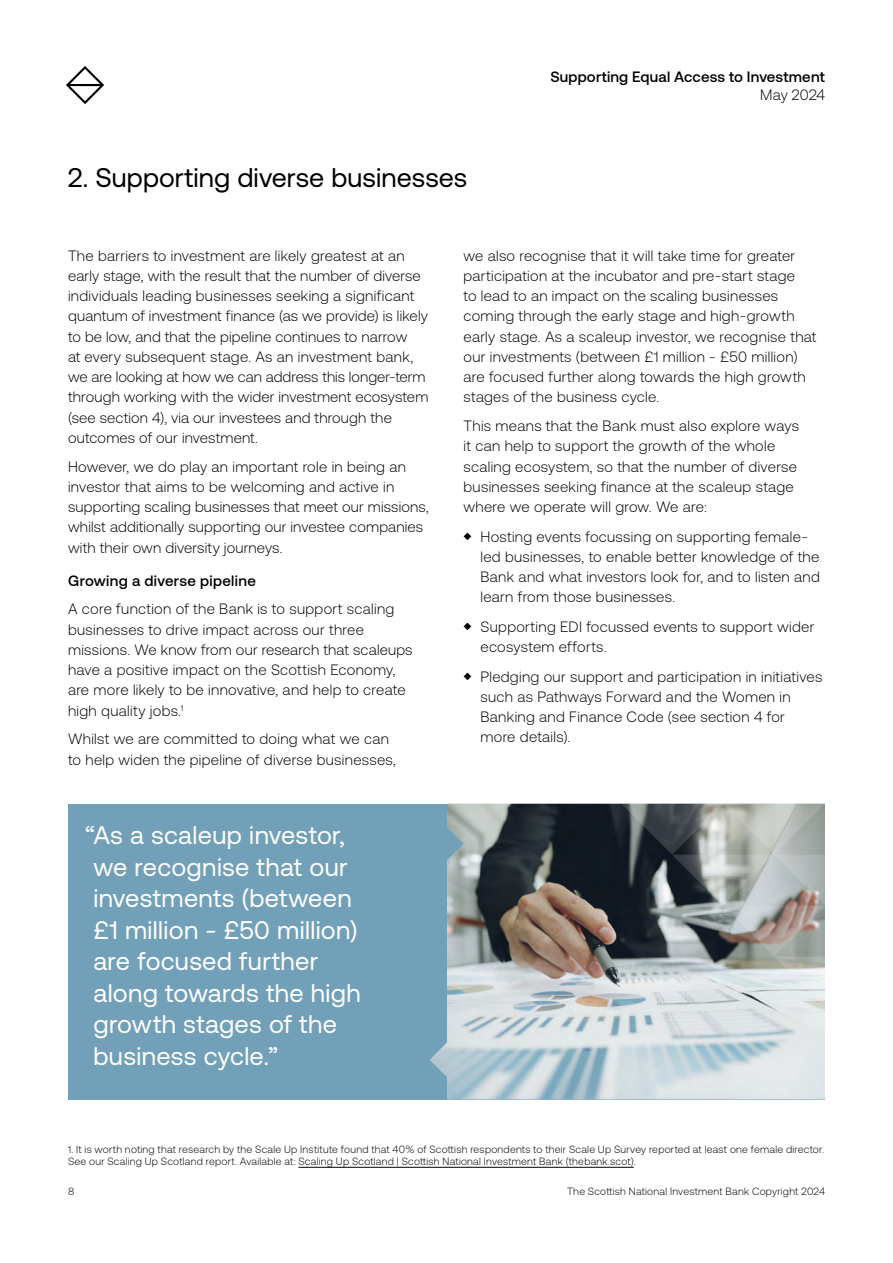
<style>
.page{position:relative;width:893px;height:1263px;background:#fff}
.page>*{position:absolute;margin:0;border:0;box-sizing:border-box;transform-origin:0 0}
.t1{font:27px "Aeonik";letter-spacing:.005em;color:#000}
.t2{font:25.5px/31.5px "Aeonik";letter-spacing:.015em;color:#fff}
.t3{font:300 15px/20.2px "Aeonik";letter-spacing:.02em;color:#000}
.t4{font:500 15px "Aeonik";letter-spacing:.015em;color:#000}
.t5{font:300 10.5px/12.6px "Aeonik";letter-spacing:.025em;color:#000}
</style>
<div class="page">
<svg style="left:66px;top:66px;width:38px;height:38px"></svg>
<hr style="left:298px;top:1167px;width:336px;height:1px;background:#000">
<div style="left:68px;top:804px;width:400px;height:295px;background:#71a0b8"></div>
<img style="left:430px;top:804px;width:395px;height:295px">
<svg style="left:621px;top:804px;width:204px;height:203px"></svg>
<h1 class="t1" style="left:68px;top:162px;width:401px">2. Supporting diverse businesses</h1>
<p class="t4" style="left:550px;top:68px;width:276px">Supporting Equal Access to Investment</p>
<p class="t3" style="left:760px;top:85px;width:66px">May 2024</p>
<p class="t3" style="left:68px;top:245px;width:362px">The barriers to investment are likely greatest at an early stage, with the result that the number of diverse individuals leading businesses seeking a significant quantum of investment finance (as we provide) is likely to be low, and that the pipeline continues to narrow<br>at every subsequent stage. As an investment bank, we are looking at how we can address this longer-term through working with the wider investment ecosystem (see section 4), via our investees and through the outcomes of our investment.</p>
<p class="t3" style="left:68px;top:456px;width:362px">However, we do play an important role in being an investor that aims to be welcoming and active in supporting scaling businesses that meet our missions, whilst additionally supporting our investee companies with their own diversity journeys.</p>
<p class="t4" style="left:68px;top:572px;width:189px">Growing a diverse pipeline</p>
<p class="t3" style="left:68px;top:599px;width:346px">A core function of the Bank is to support scaling businesses to drive impact across our three missions. We know from our research that scaleups have a positive impact on the Scottish Economy, are more likely to be innovative, and help to create high quality jobs.<sup>1</sup></p>
<p class="t3" style="left:68px;top:729px;width:329px">Whilst we are committed to doing what we can to help widen the pipeline of diverse businesses,</p>
<h2 class="t2" style="left:93px;top:820px;width:269px;text-indent:-8px">“As a scaleup investor, we recognise that our investments (between £1 million - £50 million) are focused further along towards the high growth stages of the business cycle.”</h2>
<p class="t3" style="left:463px;top:245px;width:355px">we also recognise that it will take time for greater participation at the incubator and pre-start stage<br>to lead to an impact on the scaling businesses coming through the early stage and high-growth early stage. As a scaleup investor, we recognise that our investments (between £1 million - £50 million) are focused further along towards the high growth stages of the business cycle.</p>
<p class="t3" style="left:463px;top:416px;width:337px">This means that the Bank must also explore ways it can help to support the growth of the whole scaling ecosystem, so that the number of diverse businesses seeking finance at the scaleup stage where we operate will grow. We are:</p>
<p class="t3" style="left:480px;top:526px;width:341px;text-indent:-17px">◆ Hosting events focussing on supporting female&shy;led businesses, to enable better knowledge of the Bank and what investors look for, and to listen and learn from those businesses.</p>
<p class="t3" style="left:480px;top:617px;width:335px;text-indent:-17px">◆ Supporting EDI focussed events to support wider ecosystem efforts.</p>
<p class="t3" style="left:480px;top:666px;width:343px;text-indent:-17px">◆ Pledging our support and participation in initiatives such as Pathways Forward and the Women in Banking and Finance Code (see section 4 for more details).</p>
<p class="t5" style="left:68px;top:1143px;width:757px">1. It is worth noting that research by the Scale Up Institute found that 40% of Scottish respondents to their Scale Up Survey reported at least one female director.<br>See our Scaling Up Scotland report. Available at: Scaling Up Scotland | Scottish National Investment Bank (thebank.scot).</p>
<p class="t5" style="left:68px;top:1185px;width:8px">8</p>
<p class="t5" style="left:567px;top:1185px;width:259px">The Scottish National Investment Bank Copyright 2024</p>
</div>
